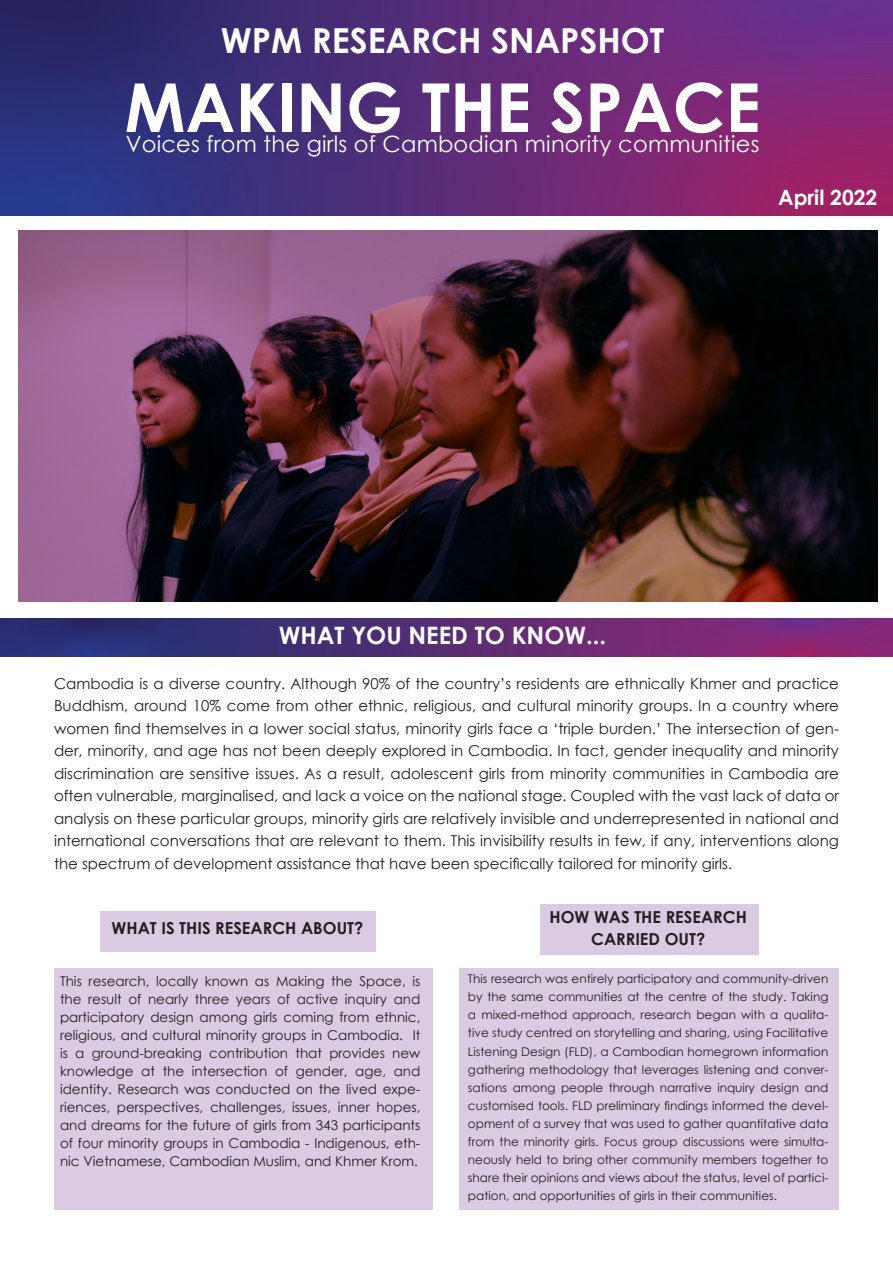
<style>
.page{position:relative;width:893px;height:1263px;background:#fff}
.page>*{position:absolute;margin:0;border:0;box-sizing:border-box;transform-origin:0 0}
.t1{font:700 67.5px "Century Gothic";color:#fff}
.t2{font:700 34.5px "Century Gothic";color:#fff}
.t3{font:700 24px "Century Gothic";color:#fff}
.t4{font:22.5px "Century Gothic";letter-spacing:.01em;color:#fff}
.t5{font:700 21px "Century Gothic";color:#fff}
.t6{font:700 16.5px/22.5px "Century Gothic";color:#231f20;text-align:center}
.t7{font:15px/22.5px "Century Gothic";color:#231f20;text-align:justify}
.t8{font:13.5px/18px "Century Gothic";color:#231f20;text-align:justify}
.t9{font:12px/18px "Century Gothic";color:#231f20;text-align:justify}
</style>
<div class="page">
<img style="left:0;top:0;width:893px;height:216px">
<img style="left:18px;top:230px;width:860px;height:371px">
<img style="left:0;top:618px;width:893px;height:38px">
<div style="left:100px;top:911px;width:275px;height:41px;background:#dbcbe2"></div>
<div style="left:540px;top:904px;width:218px;height:51px;background:#dbcbe2"></div>
<div style="left:54px;top:968px;width:378px;height:241px;background:#dbcbe2"></div>
<div style="left:459px;top:968px;width:380px;height:241px;background:#dbcbe2"></div>
<p class="t2" style="left:221px;top:14px;width:445px">WPM RESEARCH SNAPSHOT</p>
<p class="t1" style="left:125px;top:56px;width:637px">MAKING THE SPACE</p>
<p class="t4" style="left:126px;top:129px;width:635px">Voices from the girls of Cambodian minority communities</p>
<p class="t5" style="left:778px;top:181px;width:101px">April 2022</p>
<p class="t3" style="left:279px;top:617px;width:329px">WHAT YOU NEED TO KNOW...</p>
<p class="t7" style="left:54px;top:672px;width:786px">Cambodia is a diverse country. Although 90% of the country’s residents are ethnically Khmer and practice Buddhism, around 10% come from other ethnic, religious, and cultural minority groups. In a country where women find themselves in a lower social status, minority girls face a ‘triple burden.’ The intersection of gen&shy;der, minority, and age has not been deeply explored in Cambodia. In fact, gender inequality and minority discrimination are sensitive issues. As a result, adolescent girls from minority communities in Cambodia are often vulnerable, marginalised, and lack a voice on the national stage. Coupled with the vast lack of data or analysis on these particular groups, minority girls are relatively invisible and underrepresented in national and international conversations that are relevant to them. This invisibility results in few, if any, interventions along the spectrum of development assistance that have been specifically tailored for minority girls.</p>
<p class="t6" style="left:112px;top:916px;width:253px">WHAT IS THIS RESEARCH ABOUT?</p>
<p class="t6" style="left:549px;top:905px;width:199px">HOW WAS THE RESEARCH<br>CARRIED OUT?</p>
<p class="t8" style="left:60px;top:972px;width:362px">This research, locally known as Making the Space, is the result of nearly three years of active inquiry and participatory design among girls coming from ethnic, religious, and cultural minority groups in Cambodia. It is a ground-breaking contribution that provides new knowledge at the intersection of gender, age, and identity. Research was conducted on the lived expe&shy;riences, perspectives, challenges, issues, inner hopes, and dreams for the future of girls from 343 participants of four minority groups in Cambodia - Indigenous, eth&shy;nic Vietnamese, Cambodian Muslim, and Khmer Krom.</p>
<p class="t9" style="left:468px;top:970px;width:362px">This research was entirely participatory and community-driven by the same communities at the centre of the study. Taking a mixed-method approach, research began with a qualita&shy;tive study centred on storytelling and sharing, using Facilitative Listening Design (FLD), a Cambodian homegrown information gathering methodology that leverages listening and conver&shy;sations among people through narrative inquiry design and customised tools. FLD preliminary findings informed the devel&shy;opment of a survey that was used to gather quantitative data from the minority girls. Focus group discussions were simulta&shy;neously held to bring other community members together to share their opinions and views about the status, level of partici&shy;pation, and opportunities of girls in their communities.</p>
</div>
